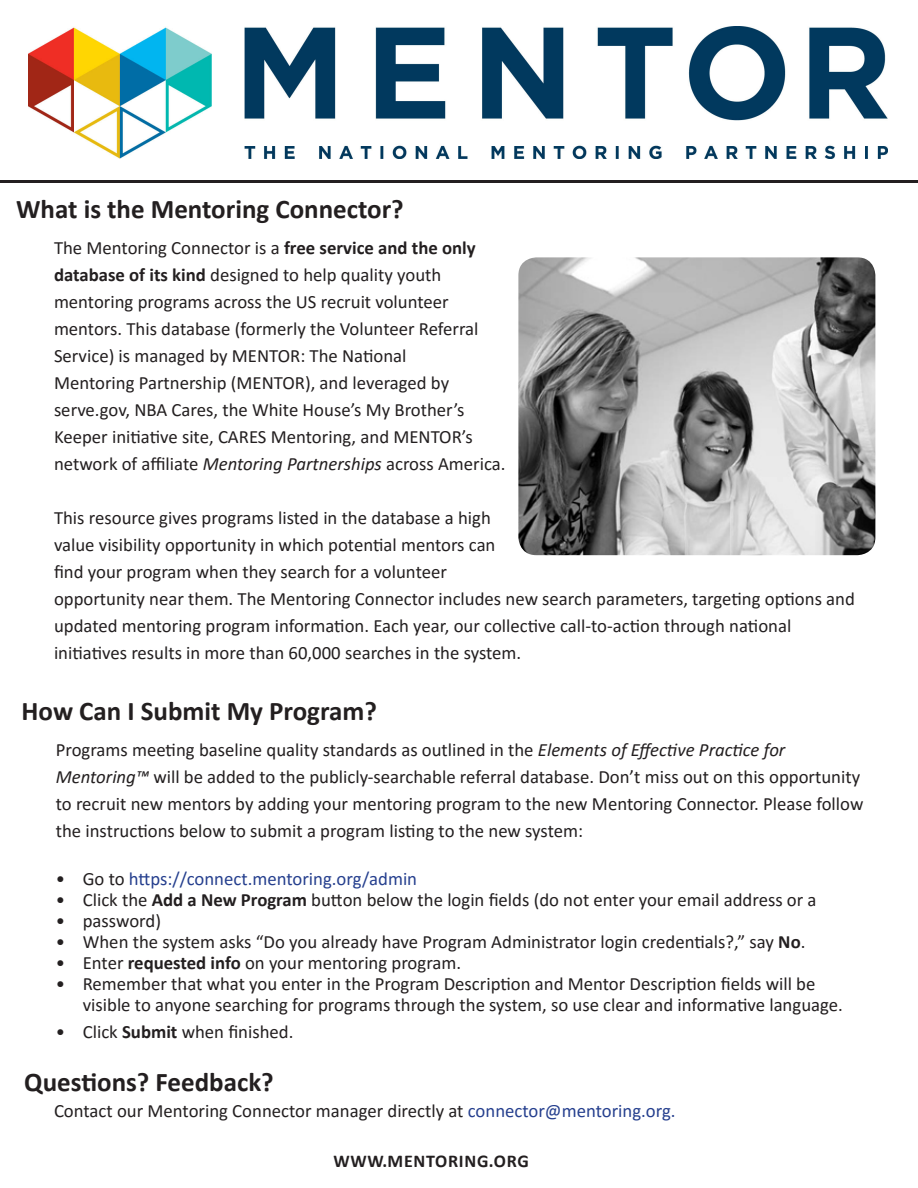
<style>
.page{position:relative;width:918px;height:1188px;background:#fff}
.page>*{position:absolute;margin:0;border:0;box-sizing:border-box;transform-origin:0 0}
.t1{font:700 27px "Calibri";color:#231f20}
.t2{font:18.75px/27px "Calibri";color:#231f20}
.t3{font:18.75px "Calibri";color:#253f8e}
.t4{font:700 18px "Calibri";letter-spacing:.04em;color:#231f20}
.s1{font-weight:700}
.s2{font-style:italic}
.s3{color:#231f20}
.s4{color:#253f8e}
</style>
<div class="page">
<hr style="left:0;top:180px;width:918px;height:3px;background:#231f20">
<img style="left:518px;top:257px;width:357px;height:298px">
<img style="left:28px;top:27px;width:859px;height:132px">
<p class="t1" style="left:16px;top:190px;width:389px">What is the Mentoring Connector?</p>
<p class="t2" style="left:54px;top:233px;width:423px">The Mentoring Connector is a <span class="s1">free service and the only</span></p>
<p class="t2" style="left:54px;top:260px;width:389px"><span class="s1">database of its kind</span> designed to help quality youth</p>
<p class="t2" style="left:54px;top:287px;width:396px">mentoring programs across the US recruit volunteer</p>
<p class="t2" style="left:54px;top:314px;width:426px">mentors. This database (formerly the Volunteer Referral</p>
<p class="t2" style="left:54px;top:341px;width:354px">Service) is managed by MENTOR: The National</p>
<p class="t2" style="left:54px;top:368px;width:397px">Mentoring Partnership (MENTOR), and leveraged by</p>
<p class="t2" style="left:54px;top:395px;width:412px">serve.gov, NBA Cares, the White House’s My Brother’s</p>
<p class="t2" style="left:54px;top:422px;width:420px">Keeper initiative site, CARES Mentoring, and MENTOR’s</p>
<p class="t2" style="left:54px;top:449px;width:453px">network of affiliate <span class="s2">Mentoring Partnerships</span> across America.</p>
<p class="t2" style="left:54px;top:503px;width:443px">This resource gives programs listed in the database a high value visibility opportunity in which potential mentors can find your program when they search for a volunteer</p>
<p class="t2" style="left:54px;top:584px;width:802px">opportunity near them. The Mentoring Connector includes new search parameters, targeting options and updated mentoring program information. Each year, our collective call-to-action through national</p>
<p class="t2" style="left:54px;top:638px;width:469px">initiatives results in more than 60,000 searches in the system.</p>
<p class="t1" style="left:22px;top:692px;width:357px">How Can I Submit My Program?</p>
<p class="t2" style="left:56px;top:736px;width:809px">Programs meeting baseline quality standards as outlined in the <span class="s2">Elements of Effective Practice for Mentoring™</span> will be added to the publicly‐searchable referral database. Don’t miss out on this opportunity to recruit new mentors by adding your mentoring program to the new Mentoring Connector. Please follow the instructions below to submit a program listing to the new system:</p>
<p class="t3" style="left:56px;top:866px;width:363px"><span class="s3">• Go to</span> https://connect.mentoring.org/admin</p>
<p class="t2" style="left:56px;top:886px;width:762px">• Click the <span class="s1">Add a New Program</span> button below the login fields (do not enter your email address or a</p>
<p class="t2" style="left:56px;top:907px;width:107px">• password)</p>
<p class="t2" style="left:56px;top:928px;width:751px">• When the system asks “Do you already have Program Administrator login credentials?,” say <span class="s1">No</span>.</p>
<p class="t2" style="left:56px;top:949px;width:407px">• Enter <span class="s1">requested info</span> on your mentoring program.</p>
<p class="t2" style="left:83px;top:973px;width:762px;line-height:21px;text-indent:-27px">• Remember that what you enter in the Program Description and Mentor Description fields will be visible to anyone searching for programs through the system, so use clear and informative language.</p>
<p class="t2" style="left:56px;top:1018px;width:239px">• Click <span class="s1">Submit</span> when finished.</p>
<p class="t1" style="left:24px;top:1063px;width:251px">Questions? Feedback?</p>
<p class="t2" style="left:54px;top:1096px;width:623px">Contact our Mentoring Connector manager directly at <span class="s4">connector@mentoring.org.</span></p>
<p class="t4" style="left:333px;top:1149px;width:197px">WWW.MENTORING.ORG</p>
</div>
